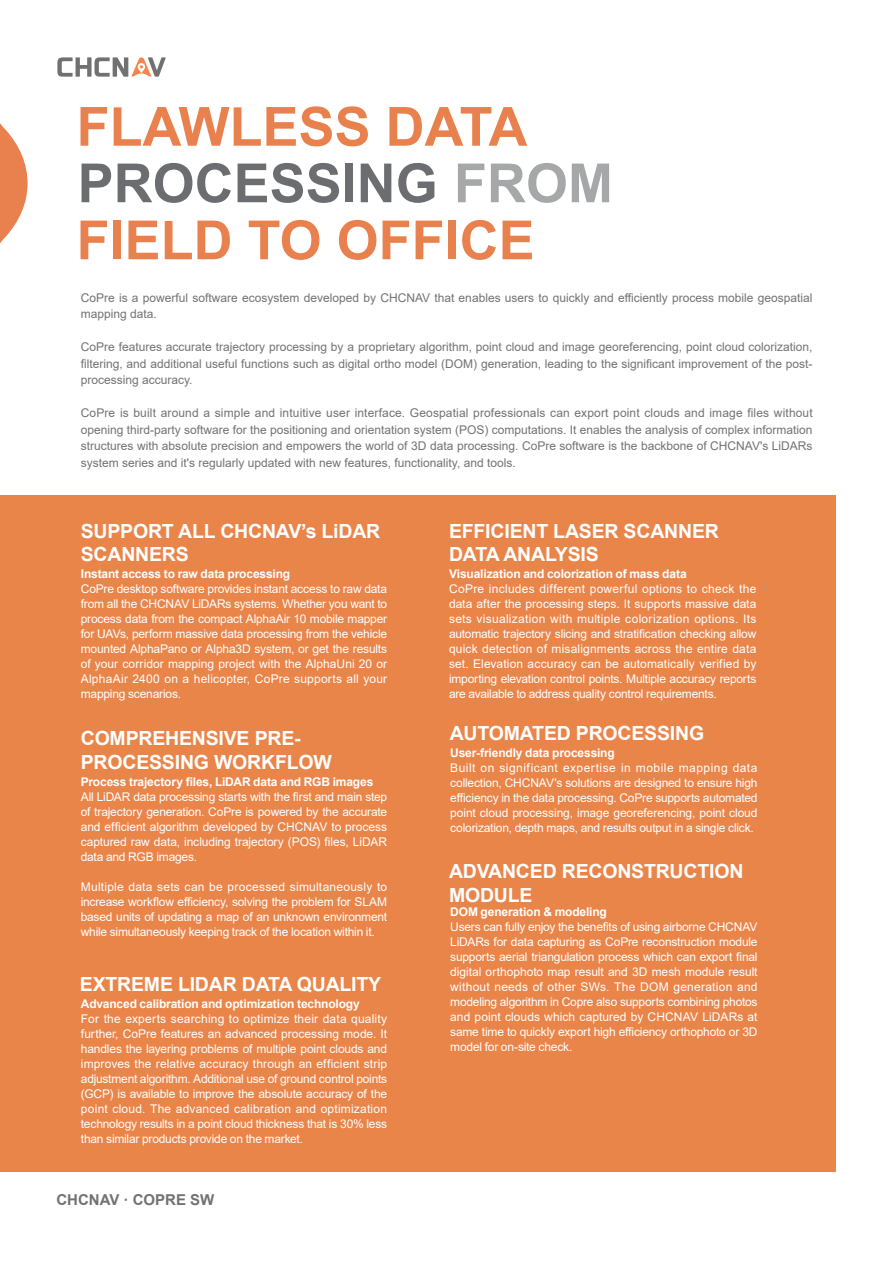
<style>
.page{position:relative;width:893px;height:1263px;background:#fff}
.page>*{position:absolute;margin:0;border:0;box-sizing:border-box;transform-origin:0 0}
.t1{font:700 54px "Arial";color:#e8814d}
.t2{font:700 54px "Arial";color:#6c6d70}
.t3{font:700 19.5px/23.4px "Arial";letter-spacing:-.01em;color:#fff}
.t4{font:700 15px "Arial";color:#727275}
.t5{font:12px/15px "Arial";letter-spacing:-.015em;color:#fff;text-align:justify}
.t6{font:12px/16.5px "Arial";color:#727275;text-align:justify}
.t7{font:700 12px "Arial";letter-spacing:-.01em;color:#fff}
</style>
<div class="page">
<svg style="left:0;top:123px;width:28px;height:120px"></svg>
<svg style="left:57px;top:57px;width:109px;height:20px"></svg>
<div style="left:0;top:495px;width:836px;height:676px;background:#ea854a"></div>
<p class="t1" style="left:77px;top:89px;width:452px">FLAWLESS DATA</p>
<p class="t2" style="left:78px;top:145px;width:537px">PROCESSING FROM</p>
<p class="t1" style="left:77px;top:202px;width:460px">FIELD TO OFFICE</p>
<p class="t6" style="left:81px;top:289px;width:733px">CoPre is a powerful software ecosystem developed by CHCNAV that enables users to quickly and efficiently process mobile geospatial mapping data.</p>
<p class="t6" style="left:81px;top:339px;width:733px">CoPre features accurate trajectory processing by a proprietary algorithm, point cloud and image georeferencing, point cloud colorization, filtering, and additional useful functions such as digital ortho model (DOM) generation, leading to the significant improvement of the post&shy;processing accuracy.</p>
<p class="t6" style="left:81px;top:405px;width:733px">CoPre is built around a simple and intuitive user interface. Geospatial professionals can export point clouds and image files without opening third-party software for the positioning and orientation system (POS) computations. It enables the analysis of complex information structures with absolute precision and empowers the world of 3D data processing. CoPre software is the backbone of CHCNAV's LiDARs system series and it's regularly updated with new features, functionality, and tools.</p>
<p class="t3" style="left:81px;top:519px;width:301px">SUPPORT ALL CHCNAV’s LiDAR<br>SCANNERS</p>
<p class="t7" style="left:81px;top:565px;width:211px">Instant access to raw data processing</p>
<p class="t5" style="left:81px;top:581px;width:308px">CoPre desktop software provides instant access to raw data from all the CHCNAV LiDARs systems. Whether you want to process data from the compact AlphaAir 10 mobile mapper for UAVs, perform massive data processing from the vehicle mounted AlphaPano or Alpha3D system, or get the results of your corridor mapping project with the AlphaUni 20 or AlphaAir 2400 on a helicopter, CoPre supports all your mapping scenarios.</p>
<p class="t3" style="left:81px;top:727px;width:253px">COMPREHENSIVE PRE-<br>PROCESSING WORKFLOW</p>
<p class="t7" style="left:81px;top:773px;width:294px">Process trajectory files, LiDAR data and RGB images</p>
<p class="t5" style="left:81px;top:789px;width:308px">All LiDAR data processing starts with the first and main step of trajectory generation. CoPre is powered by the accurate and efficient algorithm developed by CHCNAV to process captured raw data, including trajectory (POS) files, LiDAR data and RGB images.</p>
<p class="t5" style="left:81px;top:879px;width:308px">Multiple data sets can be processed simultaneously to increase workflow efficiency, solving the problem for SLAM based units of updating a map of an unknown environment while simultaneously keeping track of the location within it.</p>
<p class="t3" style="left:80px;top:972px;width:303px">EXTREME LIDAR DATA QUALITY</p>
<p class="t7" style="left:81px;top:995px;width:280px">Advanced calibration and optimization technology</p>
<p class="t5" style="left:81px;top:1011px;width:308px">For the experts searching to optimize their data quality further, CoPre features an advanced processing mode. It handles the layering problems of multiple point clouds and improves the relative accuracy through an efficient strip adjustment algorithm. Additional use of ground control points (GCP) is available to improve the absolute accuracy of the point cloud. The advanced calibration and optimization technology results in a point cloud thickness that is 30% less than similar products provide on the market.</p>
<p class="t4" style="left:56px;top:1189px;width:160px">CHCNAV · COPRE SW</p>
<p class="t3" style="left:449px;top:519px;width:271px">EFFICIENT LASER SCANNER<br>DATA ANALYSIS</p>
<p class="t7" style="left:449px;top:565px;width:239px">Visualization and colorization of mass data</p>
<p class="t5" style="left:449px;top:581px;width:309px">CoPre includes different powerful options to check the data after the processing steps. It supports massive data sets visualization with multiple colorization options. Its automatic trajectory slicing and stratification checking allow quick detection of misalignments across the entire data set. Elevation accuracy can be automatically verified by importing elevation control points. Multiple accuracy reports are available to address quality control requirements.</p>
<p class="t3" style="left:450px;top:721px;width:256px">AUTOMATED PROCESSING</p>
<p class="t7" style="left:450px;top:744px;width:166px">User-friendly data processing</p>
<p class="t5" style="left:450px;top:760px;width:309px">Built on significant expertise in mobile mapping data collection, CHCNAV's solutions are designed to ensure high efficiency in the data processing. CoPre supports automated point cloud processing, image georeferencing, point cloud colorization, depth maps, and results output in a single click.</p>
<p class="t3" style="left:449px;top:860px;width:296px">ADVANCED RECONSTRUCTION<br>MODULE</p>
<p class="t7" style="left:450px;top:903px;width:158px">DOM generation &amp; modeling</p>
<p class="t5" style="left:450px;top:919px;width:309px">Users can fully enjoy the benefits of using airborne CHCNAV LiDARs for data capturing as CoPre reconstruction module supports aerial triangulation process which can export final digital orthophoto map result and 3D mesh module result without needs of other SWs. The DOM generation and modeling algorithm in Copre also supports combining photos and point clouds which captured by CHCNAV LiDARs at same time to quickly export high efficiency orthophoto or 3D model for on-site check.</p>
</div>
